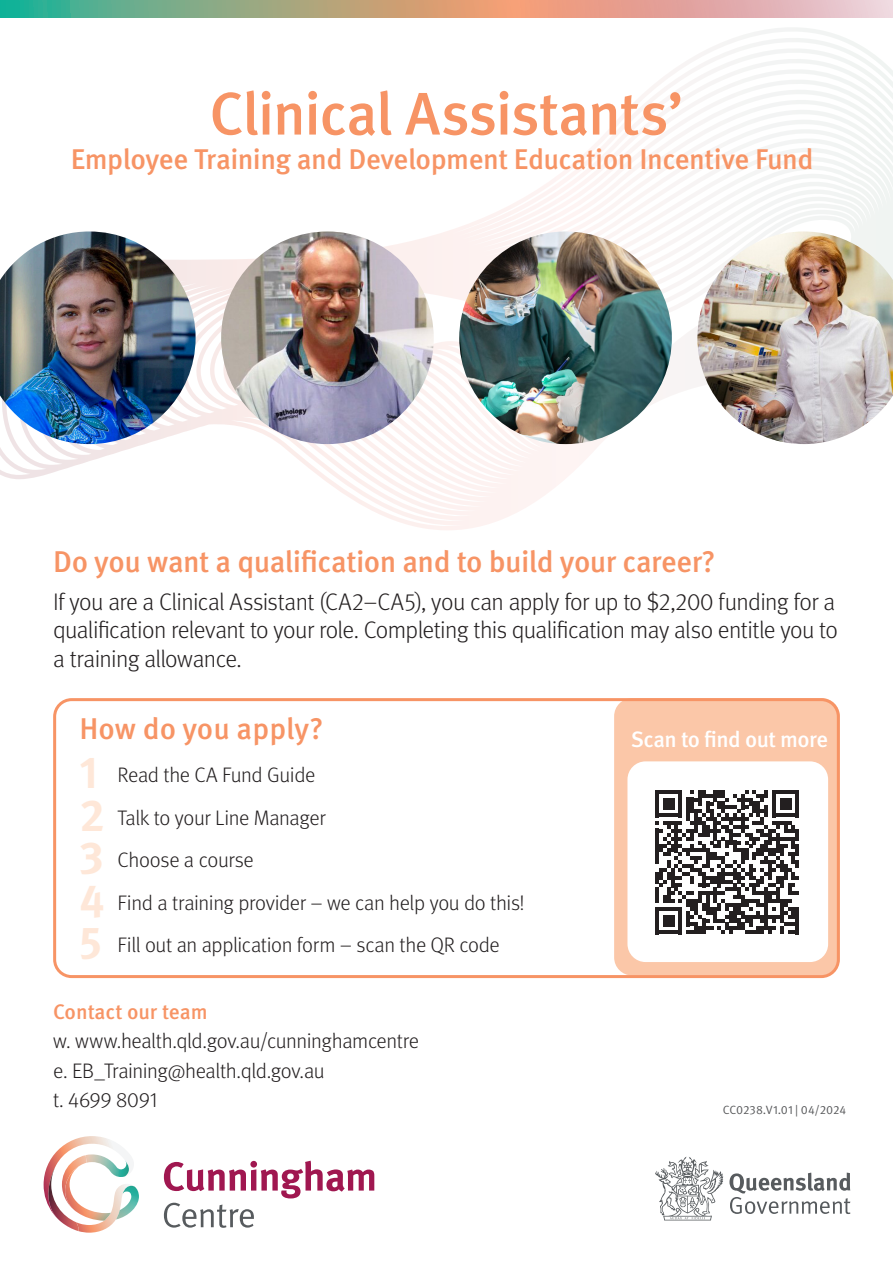
<style>
.page{position:relative;width:893px;height:1263px;background:#fff}
.page>*{position:absolute;margin:0;border:0;box-sizing:border-box;transform-origin:0 0}
.t1{font:500 60px "Meta Pro";letter-spacing:-.03em;color:#f79465}
.t2{font:700 45px "Meta Pro";color:#fee7d8}
.t3{font:500 30px "Meta Pro";letter-spacing:-.02em;color:#f79465}
.t4{font:500 30px "Meta Pro";color:#f79465}
.t5{font:500 28.5px "Meta Pro";letter-spacing:-.02em;color:#f79465}
.t6{font:300 24px/28.8px "Meta Pro";letter-spacing:-.025em;color:#231f20;text-align:justify}
.t7{font:500 22.35px "Meta Pro";letter-spacing:-.025em;color:#fff}
.Body{font:300 21px "Meta Pro";letter-spacing:-.02em;color:#231f20}
.Heading_2{font:500 21px "Meta Pro";color:#f79465}
.Body-2{font:12px "Meta Pro Norm";letter-spacing:.005em;color:#57585a}
</style>
<div class="page">
<svg style="left:729px;top:1172px;width:121px;height:42px"></svg>
<svg style="left:655px;top:1157px;width:68px;height:63px"></svg>
<svg style="left:0;top:0;width:893px;height:17px;background:#b7a991"></svg>
<svg style="left:164px;top:1161px;width:210px;height:67px"></svg>
<img style="left:64px;top:1224px;width:16px;height:7px">
<svg style="left:43px;top:1136px;width:96px;height:88px"></svg>
<svg style="left:0;top:28px;width:893px;height:502px"></svg>
<img style="left:221px;top:231px;width:213px;height:213px;border-radius:106px">
<img style="left:459px;top:231px;width:213px;height:213px;border-radius:106px">
<img style="left:0;top:231px;width:196px;height:213px">
<div style="left:614px;top:698px;width:226px;height:277px;background:#fbc7a8;border-radius:18px"></div>
<div style="left:627px;top:761px;width:201px;height:201px;background:#fff;border-radius:18px"></div>
<div style="left:53px;top:698px;width:787px;height:280px;border:3px solid #f79465;border-radius:17px"></div>
<img style="left:697px;top:231px;width:196px;height:213px">
<svg style="left:655px;top:790px;width:144px;height:144px"></svg>
<hr style="left:795px;top:907px;width:4px;height:27px;background:#231f20">
<p class="t1" style="left:209px;top:67px;width:476px">Clinical Assistants’</p>
<p class="t5" style="left:71px;top:137px;width:744px">Employee Training and Development Education Incentive Fund</p>
<p class="t3" style="left:53px;top:539px;width:664px">Do you want a qualification and to build your career?</p>
<p class="t6" style="left:53px;top:586px;width:786px">If you are a Clinical Assistant (CA2–CA5), you can apply for up to $2,200 funding for a qualification relevant to your role. Completing this qualification may also entitle you to a training allowance.</p>
<p class="t4" style="left:79px;top:705px;width:246px">How do you apply?</p>
<p class="t2" style="left:79px;top:737px;width:20px">1</p>
<p class="Body" style="left:118px;top:760px;width:199px">Read the CA Fund Guide</p>
<p class="t2" style="left:79px;top:780px;width:27px">2</p>
<p class="Body" style="left:118px;top:802px;width:210px">Talk to your Line Manager</p>
<p class="t2" style="left:79px;top:822px;width:26px">3</p>
<p class="Body" style="left:118px;top:845px;width:138px">Choose a course</p>
<p class="t2" style="left:79px;top:865px;width:27px">4</p>
<p class="Body" style="left:118px;top:887px;width:409px">Find a training provider – we can help you do this!</p>
<p class="t2" style="left:79px;top:908px;width:24px">5</p>
<p class="Body" style="left:118px;top:930px;width:384px">Fill out an application form – scan the QR code</p>
<p class="Heading_2" style="left:53px;top:995px;width:156px">Contact our team</p>
<p class="Body" style="left:53px;top:1026px;width:367px">w. www.health.qld.gov.au/cunninghamcentre</p>
<p class="Body" style="left:53px;top:1055px;width:273px">e. EB_Training@health.qld.gov.au</p>
<p class="Body" style="left:53px;top:1085px;width:108px">t. 4699 8091</p>
<p class="t7" style="left:631px;top:722px;width:199px">Scan to find out more</p>
<p class="Body-2" style="left:723px;top:1101px;width:125px">CC0238.V1.01 | 04/2024</p>
</div>
